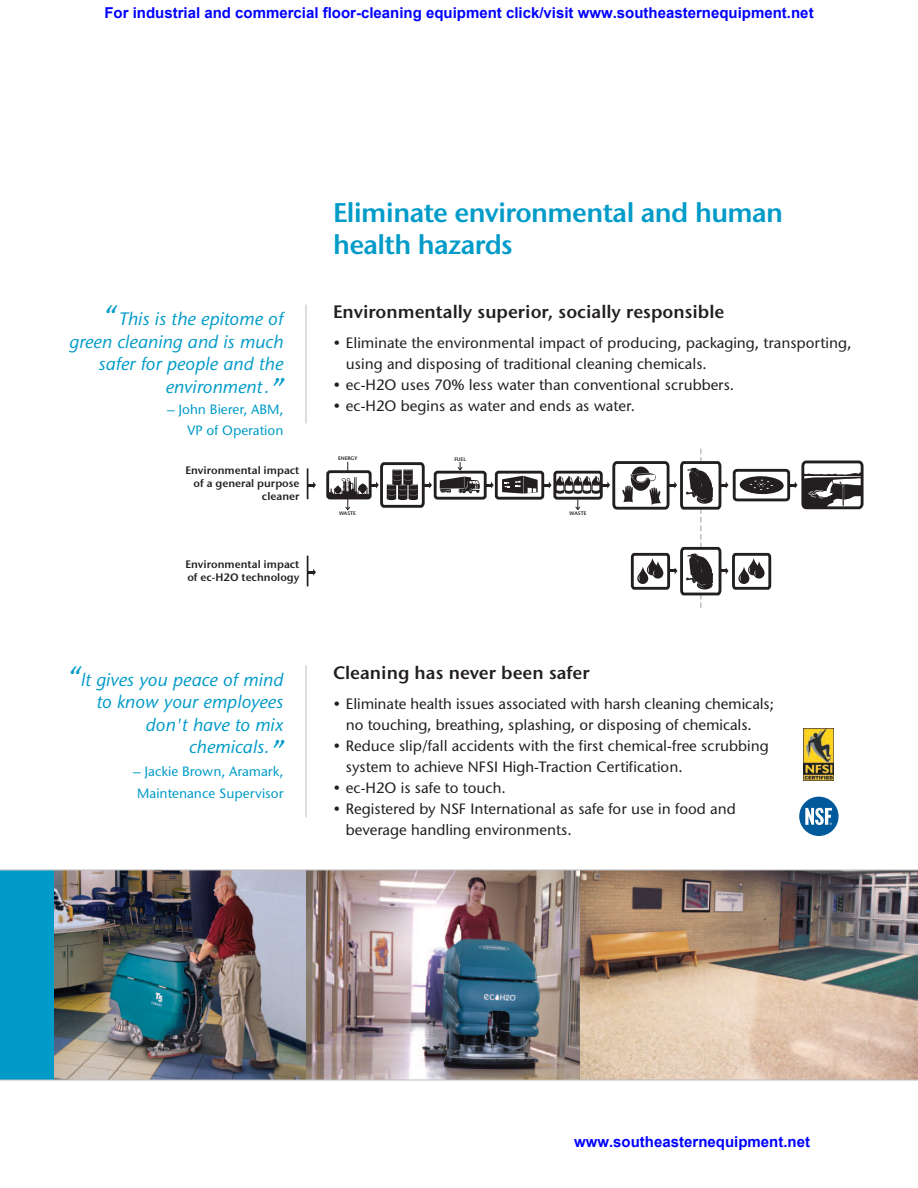
<style>
.page{position:relative;width:918px;height:1188px;background:#fff}
.page>*{position:absolute;margin:0;border:0;box-sizing:border-box;transform-origin:0 0}
.t1{font:27px/32.4px "Stone Sans ITC Semi";letter-spacing:-.025em;color:#009bc8}
.t2{font:italic 500 27px "Stone Sans ITC";color:#009bc8}
.t3{font:italic 500 18px/22.5px "Stone Sans ITC";color:#009bc8;text-align:right}
.t4{font:18px "Stone Sans ITC Semi";color:#231f20}
.t5{font:500 15px/21px "Stone Sans ITC";color:#231f20}
.t6{font:700 15px "Arial";color:#00f}
.t7{font:500 13.5px/21px "Stone Sans ITC";color:#009bc8;text-align:right}
.t8{font:10.8px/13px "Stone Sans ITC Semi";color:#231f20;text-align:right}
.t9{font:5.1px "Stone Sans ITC Semi";color:#231f20}
.s1{font-size:27px}
.s2{font-size:27px;color:#fff}
</style>
<div class="page">
<div style="left:0;top:870px;width:918px;height:210px;background:#009bc8"></div>
<img style="left:579px;top:871px;width:339px;height:209px">
<div style="left:495px;top:471px;width:49px;height:29px;border:3px solid #231f20;border-radius:2px"></div>
<div style="left:434px;top:471px;width:53px;height:29px;border:3px solid #231f20;border-radius:3px"></div>
<div style="left:326px;top:470px;width:46px;height:29px;border:3px solid #231f20;border-radius:2px"></div>
<div style="left:733px;top:469px;width:57px;height:32px;border:3px solid #231f20;border-radius:3px"></div>
<div style="left:740px;top:476px;width:44px;height:18px;background:#231f20;border-radius:50%"></div>
<svg style="left:308px;top:482px;width:8px;height:7px"></svg>
<svg style="left:440px;top:477px;width:54px;height:16px"></svg>
<svg style="left:329px;top:461px;width:103px;height:49px"></svg>
<svg style="left:458px;top:462px;width:5px;height:8px"></svg>
<svg style="left:502px;top:448px;width:271px;height:159px"></svg>
<svg style="left:789px;top:460px;width:75px;height:50px"></svg>
<hr style="left:307px;top:468px;width:1px;height:31px;background:#231f20">
<svg style="left:308px;top:569px;width:8px;height:7px"></svg>
<hr style="left:307px;top:556px;width:1px;height:30px;background:#231f20">
<hr style="left:306px;top:305px;width:1px;height:118px;background:#bcbdc0">
<hr style="left:306px;top:665px;width:1px;height:152px;background:#bcbdc0">
<img style="left:54px;top:871px;width:252px;height:209px">
<img style="left:306px;top:871px;width:273px;height:209px">
<hr style="left:0;top:870px;width:918px;height:1px;background:#bcbdc0">
<hr style="left:0;top:1080px;width:918px;height:1px;background:#bcbdc0">
<div style="left:799px;top:797px;width:40px;height:39px;background:#00599b;border-radius:50%"></div>
<svg style="left:805px;top:808px;width:27px;height:17px"></svg>
<img style="left:803px;top:728px;width:31px;height:52px">
<p class="t6" style="left:104px;top:3px;width:711px">For industrial and commercial floor-cleaning equipment click/visit www.southeasternequipment.net</p>
<p class="t3" style="left:70px;top:310px;width:215px"><span class="s1">“</span> This is the epitome of green cleaning and is much safer for people and the environment.<span class="s2">”</span></p>
<p class="t7" style="left:167px;top:400px;width:118px">– John Bierer, ABM,<br>VP of Operation</p>
<p class="t8" style="left:185px;top:465px;width:115px">Environmental impact of a general purpose cleaner</p>
<h1 class="t2" style="left:270px;top:379px;width:15px">”</h1>
<p class="t8" style="left:185px;top:559px;width:115px;text-align:left">Environmental impact of ec-H2O technology</p>
<p class="t3" style="left:67px;top:670px;width:218px"><span class="s1">“</span>lt gives you peace of mind to know your employees don't have to mix chemicals.<span class="s2">”</span></p>
<p class="t7" style="left:133px;top:761px;width:152px;line-height:22.5px;text-align:center">– Jackie Brown, Aramark,<br>Maintenance Supervisor</p>
<h1 class="t2" style="left:270px;top:740px;width:15px">”</h1>
<h1 class="t1" style="left:333px;top:199px;width:452px">Eliminate environmental and human health hazards</h1>
<p class="t4" style="left:333px;top:305px;width:393px">Environmentally superior, socially responsible</p>
<p class="t5" style="left:346px;top:334px;width:507px;text-indent:-13px">• Eliminate the environmental impact of producing, packaging, transporting, using and disposing of traditional cleaning chemicals.</p>
<p class="t5" style="left:333px;top:376px;width:403px">• ec-H2O uses 70% less water than conventional scrubbers.</p>
<p class="t5" style="left:333px;top:397px;width:304px">• ec-H2O begins as water and ends as water.</p>
<p class="t9" style="left:338px;top:457px;width:21px">ENERGY</p>
<p class="t9" style="left:339px;top:511px;width:18px">WASTE</p>
<p class="t9" style="left:454px;top:457px;width:13px">FUEL</p>
<p class="t9" style="left:570px;top:511px;width:18px">WASTE</p>
<p class="t4" style="left:333px;top:666px;width:258px">Cleaning has never been safer</p>
<p class="t5" style="left:346px;top:694px;width:430px;text-indent:-13px">• Eliminate health issues associated with harsh cleaning chemicals; no touching, breathing, splashing, or disposing of chemicals.</p>
<p class="t5" style="left:346px;top:736px;width:424px;text-indent:-13px">• Reduce slip/fall accidents with the first chemical-free scrubbing system to achieve NFSI High-Traction Certification.</p>
<p class="t5" style="left:333px;top:778px;width:174px">• ec-H2O is safe to touch.</p>
<p class="t5" style="left:346px;top:799px;width:391px;text-indent:-13px">• Registered by NSF International as safe for use in food and beverage handling environments.</p>
<p class="t6" style="left:574px;top:1132px;width:237px">www.southeasternequipment.net</p>
</div>
